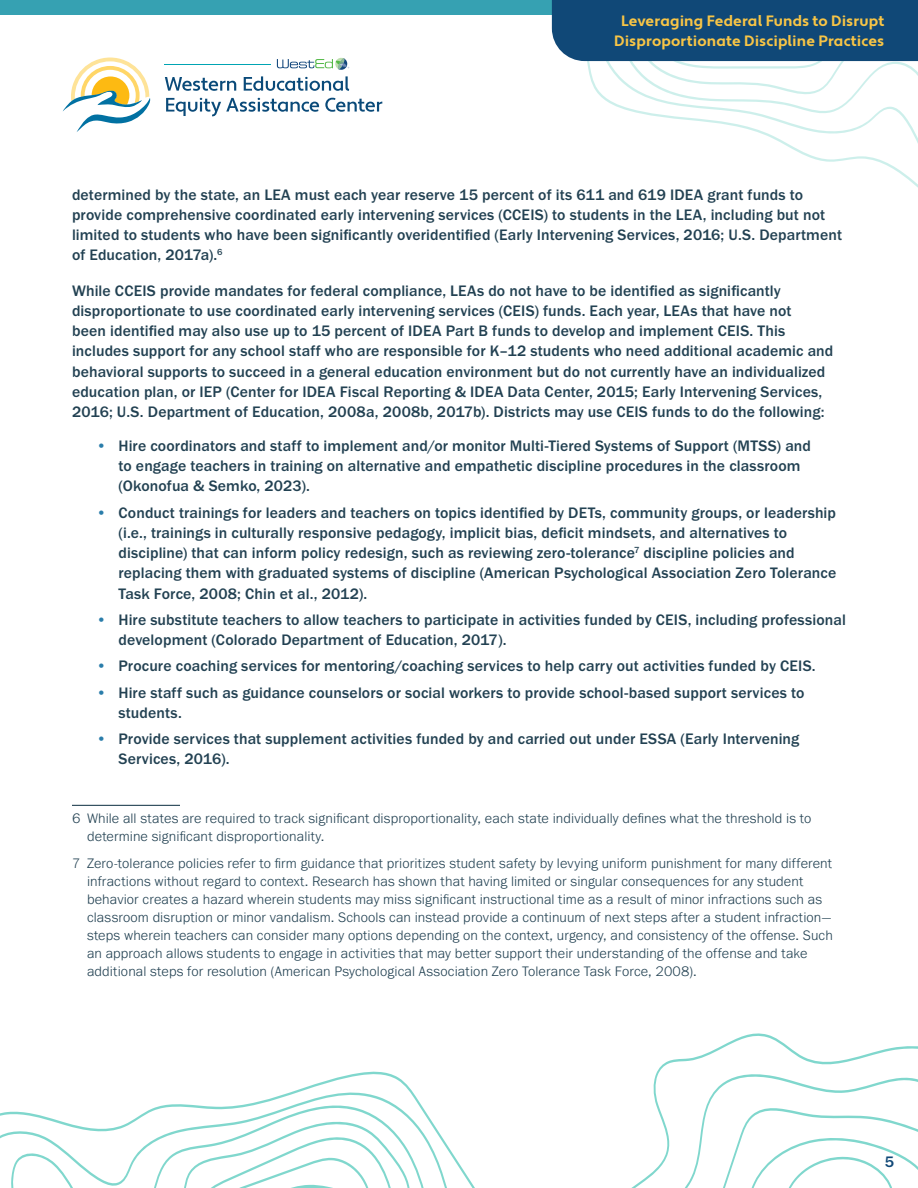
<style>
.page{position:relative;width:918px;height:1188px;background:#fff}
.page>*{position:absolute;margin:0;border:0;box-sizing:border-box;transform-origin:0 0}
.t1{font:500 15.75px/20.2px "Franklin Gothic URW";letter-spacing:.01em;color:#224152}
.t2{font:500 15.75px "Franklin Gothic URW";color:#104877}
.t3{font:700 15px/19.5px "Apertura";letter-spacing:.01em;color:#f8c546;text-align:center}
.t4{font:300 14.25px/18px "Franklin Gothic URW";letter-spacing:.01em;color:#224152}
.s1{font-family:"Franklin Gothic URW Dem";font-weight:400;color:#2a7daa}
</style>
<div class="page">
<svg style="left:614px;top:97px;width:304px;height:76px"></svg>
<div style="left:0;top:0;width:918px;height:15px;background:#36a1b2"></div>
<svg style="left:552px;top:0;width:366px;height:97px"></svg>
<svg style="left:657px;top:1033px;width:261px;height:38px"></svg>
<svg style="left:0;top:1071px;width:918px;height:117px"></svg>
<svg style="left:563px;top:1105px;width:355px;height:83px"></svg>
<svg style="left:10px;top:1103px;width:455px;height:85px"></svg>
<svg style="left:277px;top:58px;width:72px;height:12px"></svg>
<svg style="left:165px;top:77px;width:71px;height:14px"></svg>
<svg style="left:244px;top:76px;width:105px;height:15px"></svg>
<svg style="left:166px;top:98px;width:153px;height:18px"></svg>
<svg style="left:325px;top:98px;width:57px;height:14px"></svg>
<svg style="left:63px;top:58px;width:88px;height:74px"></svg>
<hr style="left:165px;top:64px;width:106px;height:1px;background:#00a4b3">
<hr style="left:72px;top:805px;width:108px;height:1px;background:#0a2c3f">
<p class="t3" style="left:614px;top:12px;width:272px">Leveraging Federal Funds to Disrupt<br>Disproportionate Discipline Practices</p>
<p class="t1" style="left:72px;top:184px;width:772px">determined by the state, an LEA must each year reserve 15 percent of its 611 and 619 IDEA grant funds to provide comprehensive coordinated early intervening services (CCEIS) to students in the LEA, including but not limited to students who have been significantly overidentified (Early Intervening Services, 2016; U.S. Department of Education, 2017a).<sup>6</sup></p>
<p class="t1" style="left:72px;top:280px;width:763px">While CCEIS provide mandates for federal compliance, LEAs do not have to be identified as significantly disproportionate to use coordinated early intervening services (CEIS) funds. Each year, LEAs that have not<br>been identified may also use up to 15 percent of IDEA Part B funds to develop and implement CEIS. This includes support for any school staff who are responsible for K–12 students who need additional academic and behavioral supports to succeed in a general education environment but do not currently have an individualized education plan, or IEP (Center for IDEA Fiscal Reporting &amp; IDEA Data Center, 2015; Early Intervening Services, 2016; U.S. Department of Education, 2008a, 2008b, 2017b). Districts may use CEIS funds to do the following:</p>
<p class="t1" style="left:119px;top:435px;width:694px;text-indent:-22px"><span class="s1">•</span> Hire coordinators and staff to implement and/or monitor Multi-Tiered Systems of Support (MTSS) and to engage teachers in training on alternative and empathetic discipline procedures in the classroom (Okonofua &amp; Semko, 2023).</p>
<p class="t1" style="left:119px;top:502px;width:719px;text-indent:-22px"><span class="s1">•</span> Conduct trainings for leaders and teachers on topics identified by DETs, community groups, or leadership (i.e., trainings in culturally responsive pedagogy, implicit bias, deficit mindsets, and alternatives to discipline) that can inform policy redesign, such as reviewing zero-tolerance<sup>7</sup> discipline policies and replacing them with graduated systems of discipline (American Psychological Association Zero Tolerance Task Force, 2008; Chin et al., 2012).</p>
<p class="t1" style="left:119px;top:609px;width:729px;text-indent:-22px"><span class="s1">•</span> Hire substitute teachers to allow teachers to participate in activities funded by CEIS, including professional development (Colorado Department of Education, 2017).</p>
<p class="t1" style="left:96px;top:656px;width:721px"><span class="s1">•</span> Procure coaching services for mentoring/coaching services to help carry out activities funded by CEIS.</p>
<p class="t1" style="left:119px;top:682px;width:688px;text-indent:-22px"><span class="s1">•</span> Hire staff such as guidance counselors or social workers to provide school-based support services to students.</p>
<p class="t1" style="left:119px;top:728px;width:682px;text-indent:-22px"><span class="s1">•</span> Provide services that supplement activities funded by and carried out under ESSA (Early Intervening<br>Services, 2016).</p>
<p class="t4" style="left:87px;top:809px;width:726px;text-indent:-15px">6 While all states are required to track significant disproportionality, each state individually defines what the threshold is to determine significant disproportionality.</p>
<p class="t4" style="left:87px;top:854px;width:747px;text-indent:-15px">7 Zero-tolerance policies refer to firm guidance that prioritizes student safety by levying uniform punishment for many different infractions without regard to context. Research has shown that having limited or singular consequences for any student behavior creates a hazard wherein students may miss significant instructional time as a result of minor infractions such as classroom disruption or minor vandalism. Schools can instead provide a continuum of next steps after a student infraction— steps wherein teachers can consider many options depending on the context, urgency, and consistency of the offense. Such an approach allows students to engage in activities that may better support their understanding of the offense and take additional steps for resolution (American Psychological Association Zero Tolerance Task Force, 2008).</p>
<p class="t2" style="left:885px;top:1152px;width:11px">5</p>
</div>
